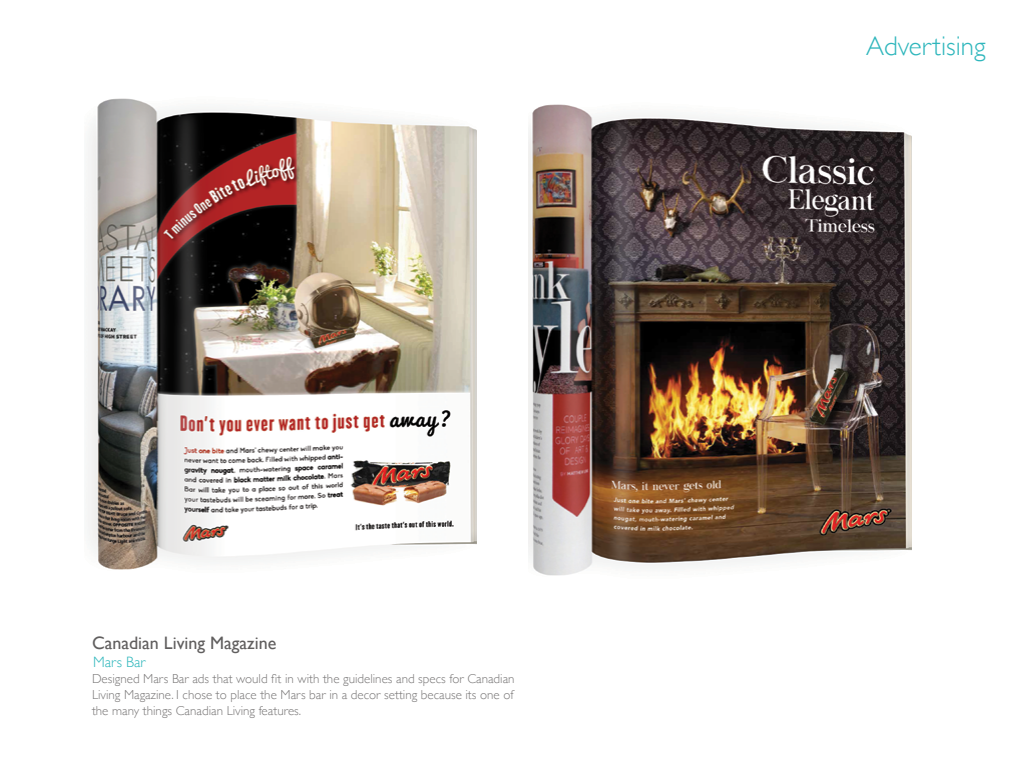
<style>
.page{position:relative;width:1024px;height:768px;background:#fff}
.page>*{position:absolute;margin:0;border:0;box-sizing:border-box;transform-origin:0 0}
.t1{font:300 27px "Gill Sans";color:#2eb6bc}
.t2{font:18px "Gill Sans";color:#605e5e}
.t3{font:300 15px "Gill Sans";color:#2cb6bb}
.t4{font:300 13px/15.6px "Gill Sans";color:#797777;text-align:justify}
</style>
<div class="page">
<img style="left:88px;top:98px;width:388px;height:472px">
<img style="left:528px;top:104px;width:383px;height:472px">
<h2 class="t2" style="left:92px;top:632px;width:186px">Canadian Living Magazine</h2>
<p class="t3" style="left:93px;top:650px;width:54px">Mars Bar</p>
<p class="t4" style="left:92px;top:671px;width:424px">Designed Mars Bar ads that would fit in with the guidelines and specs for Canadian Living Magazine. I chose to place the Mars bar in a decor setting because its one of the many things Canadian Living features.</p>
<h1 class="t1" style="left:866px;top:25px;width:121px">Advertising</h1>
</div>
